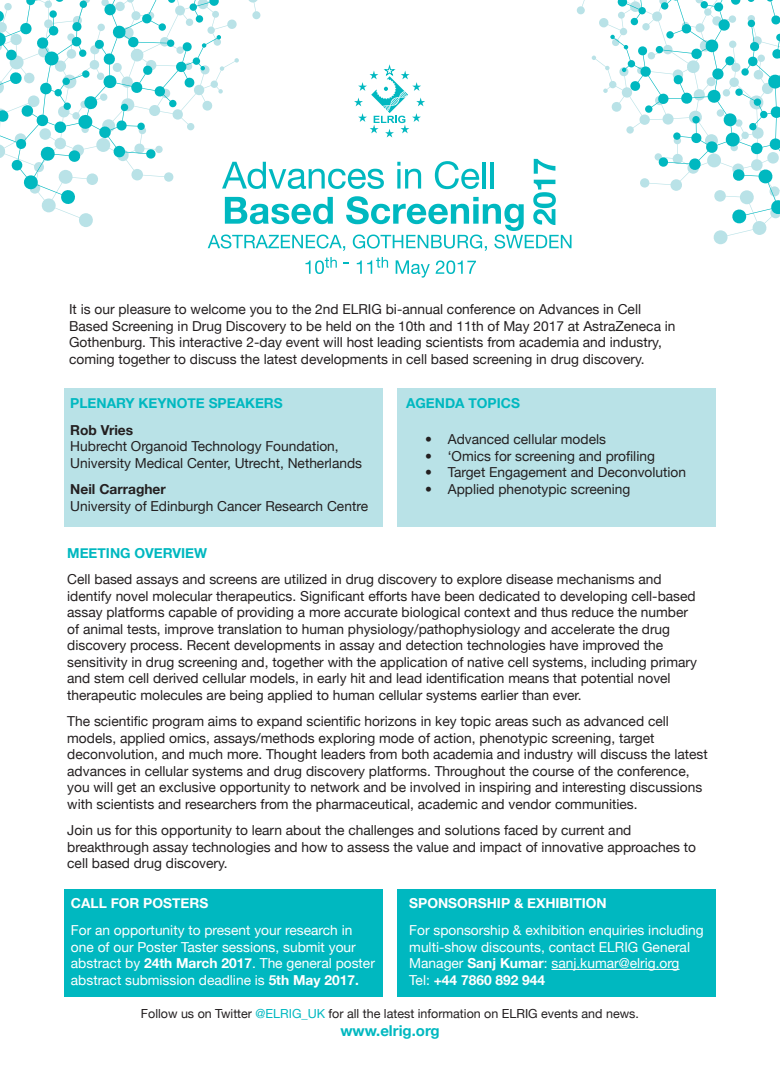
<style>
.page{position:relative;width:780px;height:1088px;background:#fff}
.page>*{position:absolute;margin:0;border:0;box-sizing:border-box;transform-origin:0 0}
.t1{font:700 15px "Helvetica Neue";color:#00b8c0}
.t2{font:13.75px/16.5px "Helvetica Neue";color:#231f20}
.t3{font:13.75px/16.5px "Helvetica Neue";color:#fff}
.t4{font:700 13.75px "Helvetica Neue";color:#fff}
.t5{font:700 13.75px "Helvetica Neue";color:#00b8c0}
.t6{font:700 13.75px "Helvetica Neue";color:#231f20}
.t7{font:12.5px "Helvetica Neue";color:#231f20}
.s1{font-weight:700}
.s2{font-weight:400}
.s3{color:#00b8c0}
</style>
<div class="page">
<svg style="left:713px;top:224px;width:54px;height:20px"></svg>
<svg style="left:534px;top:0;width:245px;height:224px"></svg>
<svg style="left:41px;top:205px;width:52px;height:22px"></svg>
<svg style="left:0;top:0;width:261px;height:205px"></svg>
<svg style="left:354px;top:64px;width:71px;height:73px"></svg>
<div style="left:397px;top:889px;width:318px;height:108px;background:#00b8c0"></div>
<div style="left:64px;top:889px;width:318px;height:108px;background:#00b8c0"></div>
<div style="left:397px;top:388px;width:319px;height:138px;background:#b9e2e7"></div>
<div style="left:64px;top:388px;width:318px;height:138px;background:#b9e2e7"></div>
<hr style="left:551px;top:969px;width:128px;height:1px;background:#fff">
<svg style="left:305px;top:257px;width:32px;height:17px"></svg>
<svg style="left:357px;top:257px;width:31px;height:17px"></svg>
<svg style="left:395px;top:260px;width:81px;height:18px"></svg>
<svg style="left:208px;top:159px;width:363px;height:92px"></svg>
<p class="t2" style="left:69px;top:301px;width:608px">It is our pleasure to welcome you to the 2nd ELRIG bi-annual conference on Advances in Cell Based Screening in Drug Discovery to be held on the 10th and 11th of May 2017 at AstraZeneca in Gothenburg. This interactive 2-day event will host leading scientists from academia and industry, coming together to discuss the latest developments in cell based screening in drug discovery.</p>
<p class="t5" style="left:70px;top:395px;width:214px">PLENARY KEYNOTE SPEAKERS</p>
<p class="t5" style="left:406px;top:395px;width:115px">AGENDA TOPICS</p>
<p class="t6" style="left:70px;top:421px;width:64px">Rob Vries</p>
<p class="t2" style="left:70px;top:438px;width:293px">Hubrecht Organoid Technology Foundation,<br>University Medical Center, Utrecht, Netherlands</p>
<p class="t6" style="left:70px;top:481px;width:97px">Neil Carragher</p>
<p class="t2" style="left:70px;top:497px;width:299px">University of Edinburgh Cancer Research Centre</p>
<p class="t2" style="left:425px;top:431px;width:182px">• Advanced cellular models</p>
<p class="t2" style="left:425px;top:447px;width:231px">• ‘Omics for screening and profiling</p>
<p class="t2" style="left:425px;top:464px;width:262px">• Target Engagement and Deconvolution</p>
<p class="t2" style="left:425px;top:480px;width:207px">• Applied phenotypic screening</p>
<p class="t5" style="left:67px;top:544px;width:141px">MEETING OVERVIEW</p>
<p class="t2" style="left:67px;top:571px;width:631px">Cell based assays and screens are utilized in drug discovery to explore disease mechanisms and identify novel molecular therapeutics. Significant efforts have been dedicated to developing cell-based assay platforms capable of providing a more accurate biological context and thus reduce the number of animal tests, improve translation to human physiology/pathophysiology and accelerate the drug discovery process. Recent developments in assay and detection technologies have improved the sensitivity in drug screening and, together with the application of native cell systems, including primary and stem cell derived cellular models, in early hit and lead identification means that potential novel therapeutic molecules are being applied to human cellular systems earlier than ever.</p>
<p class="t2" style="left:67px;top:713px;width:642px">The scientific program aims to expand scientific horizons in key topic areas such as advanced cell models, applied omics, assays/methods exploring mode of action, phenotypic screening, target deconvolution, and much more. Thought leaders from both academia and industry will discuss the latest advances in cellular systems and drug discovery platforms. Throughout the course of the conference, you will get an exclusive opportunity to network and be involved in inspiring and interesting discussions with scientists and researchers from the pharmaceutical, academic and vendor communities.</p>
<p class="t2" style="left:67px;top:822px;width:630px">Join us for this opportunity to learn about the challenges and solutions faced by current and breakthrough assay technologies and how to assess the value and impact of innovative approaches to cell based drug discovery.</p>
<p class="t4" style="left:71px;top:894px;width:139px">CALL FOR POSTERS</p>
<p class="t3" style="left:71px;top:922px;width:305px">For an opportunity to present your research in one of our Poster Taster sessions, submit your abstract by <span class="s1">24th March 2017</span>. The general poster abstract submission deadline is <span class="s1">5th May 2017.</span></p>
<p class="t4" style="left:409px;top:894px;width:199px">SPONSORSHIP &amp; EXHIBITION</p>
<p class="t3" style="left:409px;top:922px;width:296px">For sponsorship &amp; exhibition enquiries including multi-show discounts, contact ELRIG General<br>Manager <span class="s1">Sanj Kumar</span>: sanj.kumar@elrig.org</p>
<p class="t4" style="left:409px;top:971px;width:137px"><span class="s2">Tel:</span> +44 7860 892 944</p>
<p class="t7" style="left:141px;top:1006px;width:499px">Follow us on Twitter <span class="s3">@ELRIG_UK</span> for all the latest information on ELRIG events and news.</p>
<p class="t1" style="left:340px;top:1022px;width:101px">www.elrig.org</p>
</div>
